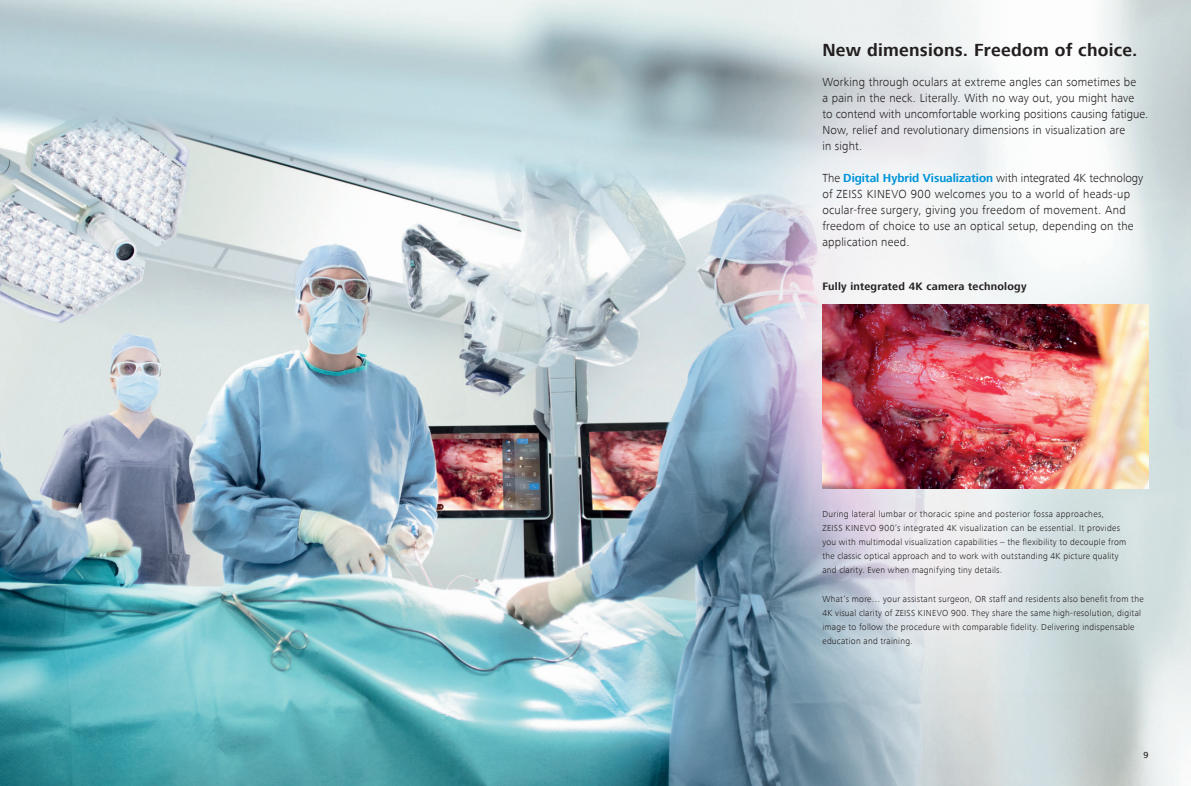
<style>
.page{position:relative;width:1191px;height:786px;background:#fff}
.page>*{position:absolute;margin:0;border:0;box-sizing:border-box;transform-origin:0 0}
.t1{font:700 18px "ZEISS Frutiger Next W1 G";letter-spacing:.015em;color:#231f20}
.t2{font:300 12px/16px "ZEISS Frutiger Next W1 G";letter-spacing:.015em;color:#231f20}
.t3{font:700 11px "ZEISS Frutiger Next W1 G";letter-spacing:.02em;color:#231f20}
.t4{font:300 9px/14.1px "ZEISS Frutiger Next W1 G";letter-spacing:.03em;color:#231f20}
.t5{font:500 9px "ZEISS Frutiger Next W1 G";color:#231f20}
.s1{font-weight:700;color:#0095d9}
</style>
<div class="page">
<img style="left:0;top:0;width:1191px;height:785px">
<img style="left:822px;top:304px;width:326px;height:184px">
<h1 class="t1" style="left:822px;top:39px;width:317px">New dimensions. Freedom of choice.</h1>
<p class="t2" style="left:822px;top:74px;width:327px">Working through oculars at extreme angles can sometimes be<br>a pain in the neck. Literally. With no way out, you might have<br>to contend with uncomfortable working positions causing fatigue.<br>Now, relief and revolutionary dimensions in visualization are<br>in sight.</p>
<p class="t2" style="left:822px;top:170px;width:322px">The <span class="s1">Digital Hybrid Visualization</span> with integrated 4K technology of ZEISS KINEVO 900 welcomes you to a world of heads-up ocular-free surgery, giving you freedom of movement. And freedom of choice to use an optical setup, depending on the application need.</p>
<p class="t3" style="left:822px;top:280px;width:206px">Fully integrated 4K camera technology</p>
<p class="t4" style="left:822px;top:506px;width:305px">During lateral lumbar or thoracic spine and posterior fossa approaches, ZEISS KINEVO 900’s integrated 4K visualization can be essential. It provides you with multimodal visualization capabilities – the flexibility to decouple from the classic optical approach and to work with outstanding 4K picture quality and clarity. Even when magnifying tiny details.</p>
<p class="t4" style="left:822px;top:591px;width:323px">What’s more… your assistant surgeon, OR staff and residents also benefit from the 4K visual clarity of ZEISS KINEVO 900. They share the same high-resolution, digital image to follow the procedure with comparable fidelity. Delivering indispensable education and training.</p>
<p class="t5" style="left:1143px;top:749px;width:7px">9</p>
</div>
